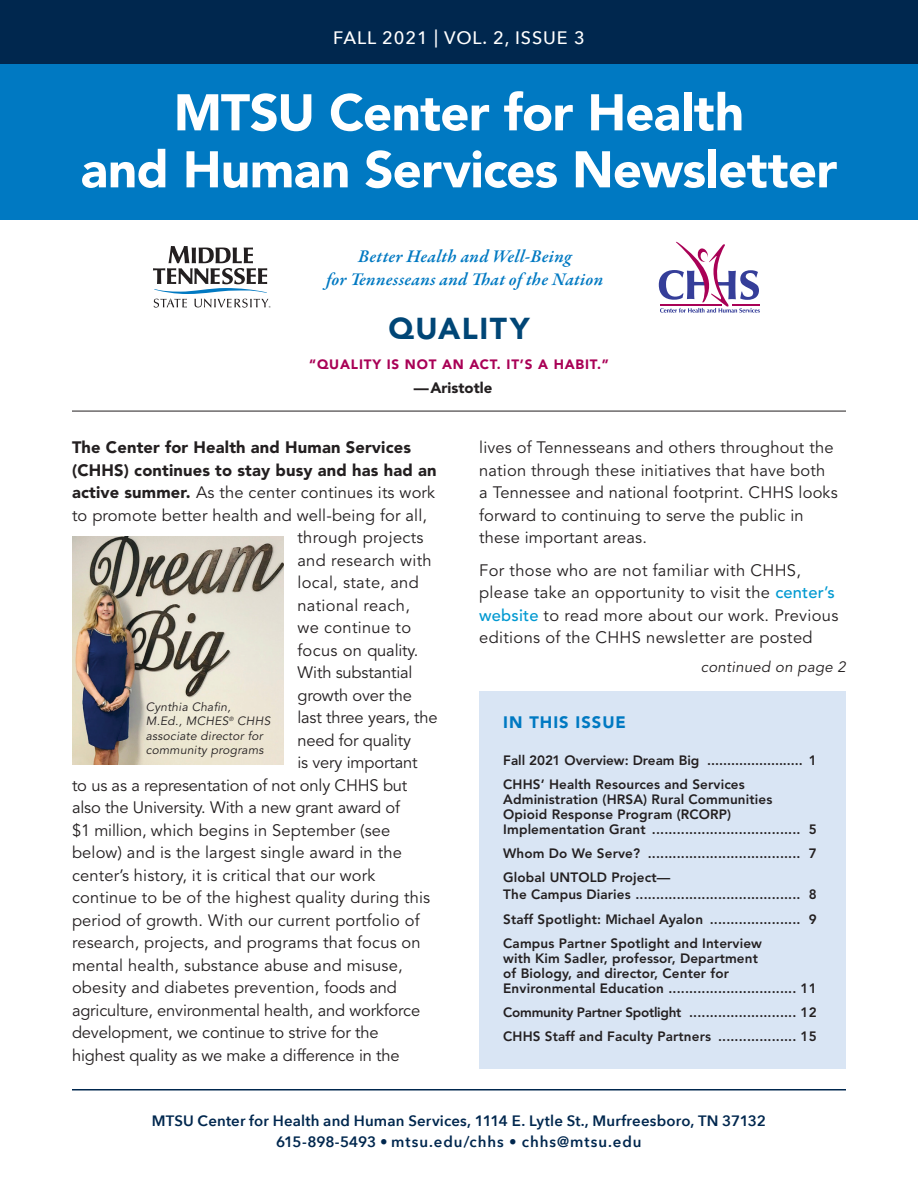
<style>
.page{position:relative;width:918px;height:1188px;background:#fff}
.page>*{position:absolute;margin:0;border:0;box-sizing:border-box;transform-origin:0 0}
.t1{font:900 51px "Avenir LT Pro";letter-spacing:-.01em;color:#fff}
.HEAD_24_21{font:900 30px "Avenir LT Pro";letter-spacing:.05em;color:#004676}
.HEAD_24_21-2{font:italic 600 18.15px "Garamond Premr Pro";letter-spacing:.015em;color:#0079c2}
.t2{font:500 18px "Avenir Next";letter-spacing:.05em;color:#fff}
.REG_PARA_11_15{font:16.5px/22.5px "Avenir LT Std";letter-spacing:.01em;color:#231f20}
.REG_PARA_11_15-2{font:16.5px "Avenir LT Std";letter-spacing:-.01em;color:#231f20}
.REG_PARA_11_15-3{font:900 16.5px "Avenir LT Std";letter-spacing:.01em;color:#231f20}
.AFTER_HEAD{font:900 16.5px "Avenir LT Std";letter-spacing:.06em;color:#0079c2}
.t3{font:600 15px "Avenir Next";letter-spacing:.01em;color:#00274e}
.t4{font:600 15px "Avenir Next";letter-spacing:.06em;color:#00274e}
.REG_PARA_11_15-4{font:italic 15px "Avenir LT Std";letter-spacing:.02em;color:#231f20}
.t5{font:900 15px "Avenir LT Std";color:#231f20}
.AFTER_HEAD-2{font:800 13.5px/15px "Avenir LT Std";letter-spacing:.01em;color:#231f20}
.AFTER_HEAD-3{font:800 13.5px "Avenir LT Std";letter-spacing:-.02em;color:#231f20}
.COVER_TOP_QUOTE{font:900 13.5px "Avenir LT Std";letter-spacing:.06em;color:#a90156}
.AFTER_HEAD-4{font:italic 12px/14.4px "Avenir LT Std";letter-spacing:.02em;color:#231f20}
.s1{font-size:12px;color:#fff}
.s2{font-weight:900}
.s3{font-weight:500;color:#0099d1}
</style>
<div class="page">
<hr style="left:72px;top:1089px;width:774px;height:1px;background:#00274e">
<svg style="left:153px;top:246px;width:118px;height:62px"></svg>
<svg style="left:659px;top:241px;width:101px;height:72px"></svg>
<hr style="left:660px;top:304px;width:61px;height:2px;background:#a90156">
<hr style="left:732px;top:304px;width:28px;height:2px;background:#a90156">
<div style="left:0;top:48px;width:918px;height:172px;background:#0079c2"></div>
<div style="left:0;top:0;width:918px;height:63px;background:#00274e"></div>
<div style="left:479px;top:691px;width:367px;height:378px;background:#d9e5f4"></div>
<img style="left:72px;top:537px;width:212px;height:228px">
<hr style="left:72px;top:411px;width:774px;height:1px;background:#231f20">
<p class="t2" style="left:333px;top:22px;width:253px">FALL 2021 | VOL. 2, ISSUE 3</p>
<p class="t1" style="left:174px;top:82px;width:572px">MTSU Center for Health</p>
<p class="t1" style="left:81px;top:139px;width:758px">and Human Services Newsletter</p>
<p class="HEAD_24_21-2" style="left:358px;top:245px;width:215px">Better Health and Well-Being</p>
<p class="HEAD_24_21-2" style="left:326px;top:268px;width:278px">for Tennesseans and That of the Nation</p>
<p class="HEAD_24_21" style="left:388px;top:311px;width:143px">QUALITY</p>
<p class="COVER_TOP_QUOTE" style="left:309px;top:356px;width:301px">“QUALITY IS NOT AN ACT. IT’S A HABIT.”</p>
<p class="t5" style="left:414px;top:378px;width:92px">—Aristotle<span class="s1">—</span></p>
<p class="REG_PARA_11_15-3" style="left:72px;top:438px;width:341px">The Center for Health and Human Services</p>
<p class="REG_PARA_11_15-3" style="left:72px;top:460px;width:366px">(CHHS) continues to stay busy and has had an</p>
<p class="REG_PARA_11_15" style="left:72px;top:482px;width:365px"><span class="s2">active summer.</span> As the center continues its work</p>
<p class="REG_PARA_11_15" style="left:72px;top:505px;width:357px">to promote better health and well-being for all,</p>
<p class="REG_PARA_11_15" style="left:297px;top:527px;width:128px">through projects</p>
<p class="REG_PARA_11_15" style="left:297px;top:550px;width:136px">and research with</p>
<p class="REG_PARA_11_15" style="left:297px;top:572px;width:123px">local, state, and</p>
<p class="REG_PARA_11_15" style="left:297px;top:595px;width:114px">national reach,</p>
<p class="REG_PARA_11_15" style="left:297px;top:617px;width:115px">we continue to</p>
<p class="REG_PARA_11_15-2" style="left:297px;top:641px;width:123px">focus on quality.</p>
<p class="REG_PARA_11_15-2" style="left:297px;top:663px;width:117px">With substantial</p>
<p class="REG_PARA_11_15-2" style="left:297px;top:686px;width:116px">growth over the</p>
<p class="REG_PARA_11_15-2" style="left:297px;top:708px;width:142px">last three years, the</p>
<p class="REG_PARA_11_15-2" style="left:297px;top:731px;width:115px">need for quality</p>
<p class="REG_PARA_11_15-2" style="left:297px;top:753px;width:122px">is very important</p>
<p class="REG_PARA_11_15-2" style="left:72px;top:776px;width:337px">to us as a representation of not only CHHS but</p>
<p class="REG_PARA_11_15-2" style="left:72px;top:798px;width:330px">also the University. With a new grant award of</p>
<p class="REG_PARA_11_15" style="left:72px;top:820px;width:320px">$1 million, which begins in September (see</p>
<p class="REG_PARA_11_15" style="left:72px;top:842px;width:331px">below) and is the largest single award in the</p>
<p class="REG_PARA_11_15" style="left:72px;top:865px;width:305px">center’s history, it is critical that our work</p>
<p class="REG_PARA_11_15" style="left:72px;top:887px;width:360px">continue to be of the highest quality during this</p>
<p class="REG_PARA_11_15" style="left:72px;top:910px;width:349px">period of growth. With our current portfolio of</p>
<p class="REG_PARA_11_15" style="left:72px;top:932px;width:350px">research, projects, and programs that focus on</p>
<p class="REG_PARA_11_15" style="left:72px;top:955px;width:332px">mental health, substance abuse and misuse,</p>
<p class="REG_PARA_11_15" style="left:72px;top:977px;width:326px">obesity and diabetes prevention, foods and</p>
<p class="REG_PARA_11_15-2" style="left:72px;top:1001px;width:350px">agriculture, environmental health, and workforce</p>
<p class="REG_PARA_11_15-2" style="left:72px;top:1023px;width:308px">development, we continue to strive for the</p>
<p class="REG_PARA_11_15-2" style="left:72px;top:1046px;width:329px">highest quality as we make a difference in the</p>
<p class="AFTER_HEAD-4" style="left:146px;top:700px;width:126px">Cynthia Chafin,<br>M.Ed., MCHES<sup>®</sup> CHHS associate director for community programs</p>
<p class="REG_PARA_11_15" style="left:479px;top:437px;width:360px">lives of Tennesseans and others throughout the nation through these initiatives that have both a Tennessee and national footprint. CHHS looks forward to continuing to serve the public in these important areas.</p>
<p class="REG_PARA_11_15" style="left:479px;top:559px;width:361px">For those who are not familiar with CHHS, please take an opportunity to visit the <span class="s3">center’s website</span> to read more about our work. Previous editions of the CHHS newsletter are posted</p>
<p class="REG_PARA_11_15-4" style="left:701px;top:659px;width:147px">continued on page 2</p>
<p class="AFTER_HEAD" style="left:503px;top:712px;width:124px">IN THIS ISSUE</p>
<p class="AFTER_HEAD-2" style="left:503px;top:753px;width:315px">Fall 2021 Overview: Dream Big ........................ 1</p>
<p class="AFTER_HEAD-2" style="left:503px;top:777px;width:315px">CHHS’ Health Resources and Services Administration (HRSA) Rural Communities Opioid Response Program (RCORP)<br>Implementation Grant .................................... 5</p>
<p class="AFTER_HEAD-2" style="left:503px;top:846px;width:315px">Whom Do We Serve? ..................................... 7</p>
<p class="AFTER_HEAD-2" style="left:503px;top:869px;width:315px;line-height:16.5px">Global UNTOLD Project—<br>The Campus Diaries ........................................ 8</p>
<p class="AFTER_HEAD-2" style="left:503px;top:912px;width:315px">Staff Spotlight: Michael Ayalon ...................... 9</p>
<p class="AFTER_HEAD-2" style="left:503px;top:936px;width:315px">Campus Partner Spotlight and Interview<br>with Kim Sadler, professor, Department<br>of Biology, and director, Center for Environmental Education ............................... 11</p>
<p class="AFTER_HEAD-3" style="left:503px;top:1005px;width:315px">Community Partner Spotlight .......................... 12</p>
<p class="AFTER_HEAD-2" style="left:503px;top:1029px;width:315px">CHHS Staff and Faculty Partners ................... 15</p>
<p class="t3" style="left:152px;top:1108px;width:616px">MTSU Center for Health and Human Services, 1114 E. Lytle St., Murfreesboro, TN 37132</p>
<p class="t4" style="left:276px;top:1129px;width:367px">615-898-5493 • mtsu.edu/chhs • chhs@mtsu.edu</p>
</div>
